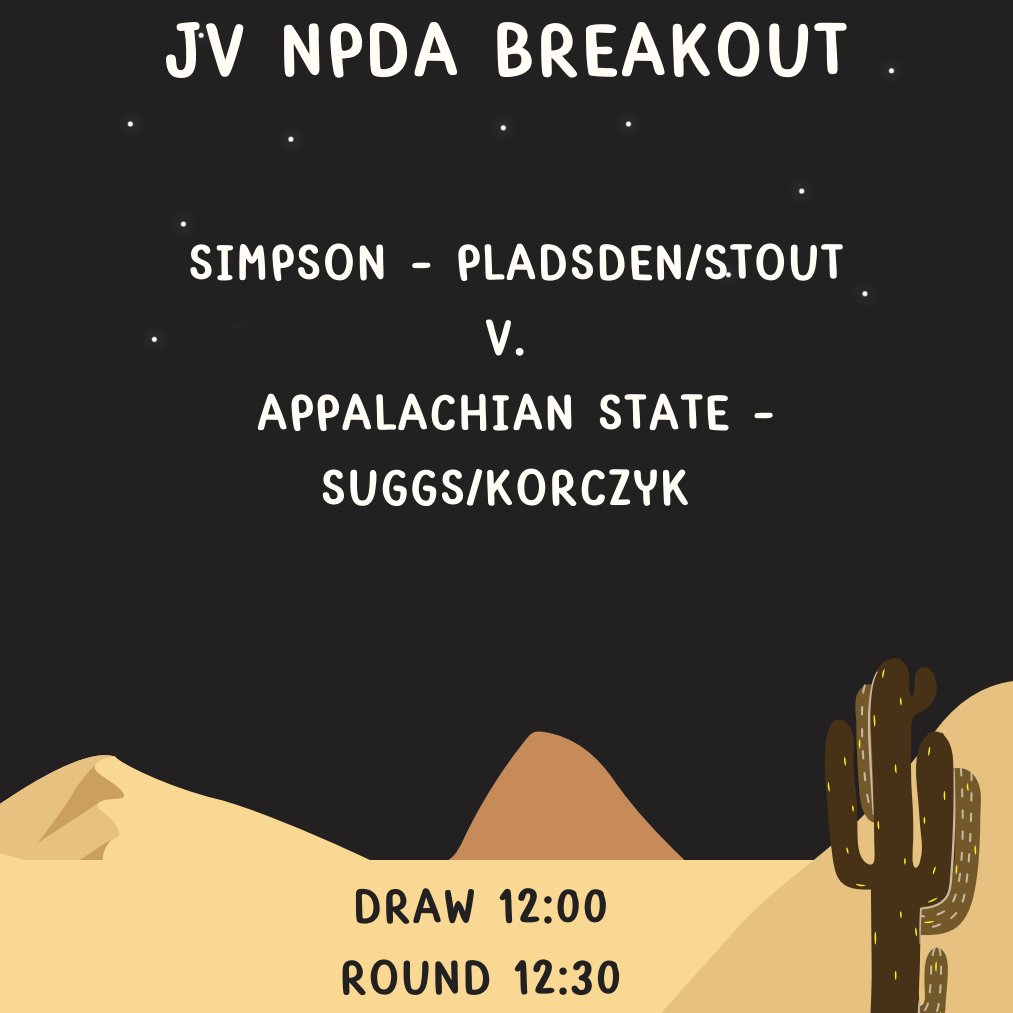
<style>
.page{position:relative;width:1013px;height:1013px;background:#fff}
.page>*{position:absolute;margin:0;border:0;box-sizing:border-box;transform-origin:0 0}
.t1{font:700 80px "Yvesyvesdrawing";color:#fffdf5}
.t2{font:700 53.75px/75px "Yvesyvesdrawing";color:#fffdf5;text-align:center}
.t3{font:700 51.25px "Yvesyvesdrawing";color:#222020}
</style>
<div class="page">
<div style="left:0;top:0;width:1012px;height:1012px;background:#222020"></div>
<svg style="left:515px;top:731px;width:74px;height:23px;fill:#c68b59"></svg>
<svg style="left:153px;top:754px;width:436px;height:106px"></svg>
<svg style="left:0;top:755px;width:153px;height:105px"></svg>
<div style="left:0;top:860px;width:1012px;height:152px;background:#f8d893"></div>
<svg style="left:589px;top:681px;width:423px;height:331px"></svg>
<svg style="left:976px;top:683px;width:4px;height:329px"></svg>
<svg style="left:824px;top:681px;width:3px;height:331px"></svg>
<svg style="left:878px;top:658px;width:51px;height:11px"></svg>
<svg style="left:827px;top:669px;width:149px;height:343px;background:#745c37"></svg>
<h1 class="t1" style="left:164px;top:17px;width:686px">JV NPDA BREAKOUT</h1>
<p class="t2" style="left:187px;top:229px;width:658px">SIMPSON - PLADSDEN/STOUT</p>
<p class="t2" style="left:484px;top:304px;width:44px">V.</p>
<p class="t2" style="left:256px;top:379px;width:521px">APPALACHIAN STATE -<br>SUGGS/KORCZYK</p>
<p class="t3" style="left:352px;top:885px;width:258px">DRAW 12:00</p>
<p class="t3" style="left:339px;top:956px;width:285px">ROUND 12:30</p>
</div>
